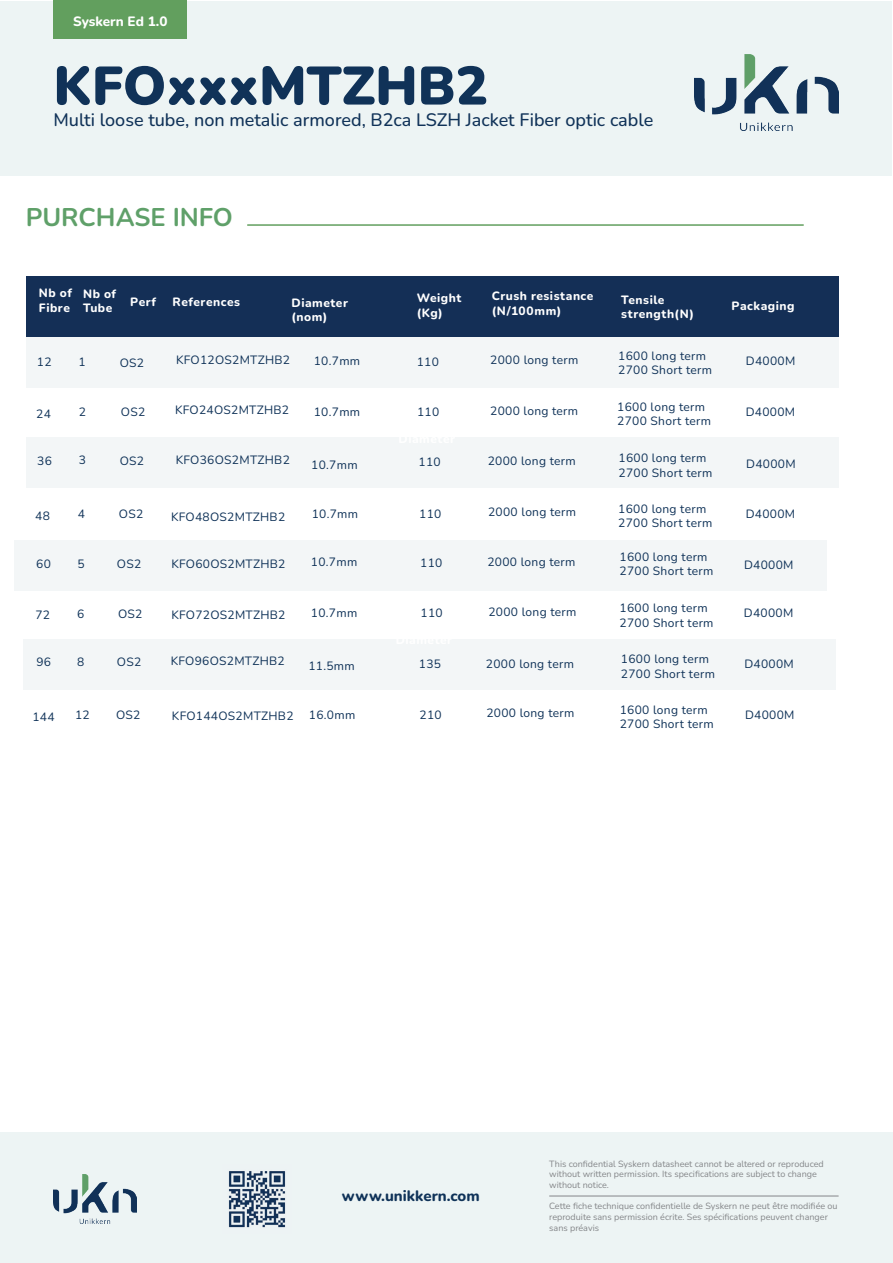
<style>
.page{position:relative;width:893px;height:1263px;background:#fff}
.page>*{position:absolute;margin:0;border:0;box-sizing:border-box;transform-origin:0 0}
.t1{font:900 54px "Nunito";color:#103258}
.t2{font:700 25.5px "Nunito";color:#5fa069}
.t3{font:500 18px "Nunito";color:#103258}
.t4{font:800 15px "Nunito";color:#0f3258}
.t5{font:800 13.5px "Nunito";color:#fff}
.t6{font:12px/14.4px "Nunito";letter-spacing:.025em;color:#0f3258}
.t7{font:800 12px/14.4px "Nunito";letter-spacing:.045em;color:#fff}
.t8{font:9px/10.8px "Nunito";color:#848689}
</style>
<div class="page">
<div style="left:0;top:1px;width:891px;height:175px;background:#edf4f4"></div>
<div style="left:53px;top:0;width:134px;height:39px;background:#629f5e"></div>
<img style="left:694px;top:54px;width:144px;height:76px">
<div style="left:0;top:1132px;width:893px;height:131px;background:#edf4f4"></div>
<img style="left:228px;top:1171px;width:58px;height:57px">
<hr style="left:549px;top:1195px;width:290px;height:1px;background:#848689">
<img style="left:54px;top:1175px;width:83px;height:48px">
<div style="left:14px;top:540px;width:813px;height:50px;background:#f3f6f7"></div>
<div style="left:27px;top:277px;width:812px;height:61px;background:#142f56"></div>
<div style="left:27px;top:337px;width:812px;height:50px;background:#f3f6f7"></div>
<hr style="left:248px;top:224px;width:555px;height:2px;background:#629f5e">
<div style="left:26px;top:438px;width:813px;height:50px;background:#f3f6f7"></div>
<div style="left:23px;top:639px;width:813px;height:50px;background:#f3f6f7"></div>
<p class="t5" style="left:73px;top:12px;width:96px">Syskern Ed 1.0</p>
<h1 class="t1" style="left:53px;top:47px;width:436px">KFOxxxMTZHB2</h1>
<h3 class="t3" style="left:53px;top:107px;width:601px">Multi loose tube, non metalic armored, B2ca LSZH Jacket Fiber optic cable</h3>
<h2 class="t2" style="left:26px;top:199px;width:209px">PURCHASE INFO</h2>
<p class="t7" style="left:39px;top:285px;width:35px">Nb of<br>Fibre</p>
<p class="t7" style="left:83px;top:286px;width:35px">Nb of<br>Tube</p>
<p class="t7" style="left:292px;top:295px;width:58px">Diameter (nom)</p>
<p class="t7" style="left:492px;top:288px;width:103px">Crush resistance (N/100mm)</p>
<p class="t7" style="left:621px;top:292px;width:74px">Tensile strength(N)</p>
<p class="t7" style="left:417px;top:290px;width:46px">Weight (Kg)</p>
<p class="t7" style="left:130px;top:294px;width:27px">Perf</p>
<p class="t7" style="left:173px;top:294px;width:69px">References</p>
<p class="t7" style="left:732px;top:298px;width:64px">Packaging</p>
<p class="t6" style="left:618px;top:348px;width:95px">1600 long term<br>2700 Short term</p>
<p class="t6" style="left:37px;top:355px;width:16px">12</p>
<p class="t6" style="left:78px;top:355px;width:9px">1</p>
<p class="t6" style="left:176px;top:352px;width:116px">KFO12OS2MTZHB2</p>
<p class="t6" style="left:314px;top:353px;width:48px">10.7mm</p>
<p class="t6" style="left:417px;top:354px;width:24px">110</p>
<p class="t6" style="left:746px;top:353px;width:51px">D4000M</p>
<p class="t6" style="left:490px;top:353px;width:89px">2000 long term</p>
<p class="t6" style="left:120px;top:355px;width:26px">OS2</p>
<p class="t6" style="left:617px;top:399px;width:95px">1600 long term<br>2700 Short term</p>
<p class="t6" style="left:618px;top:450px;width:95px">1600 long term<br>2700 Short term</p>
<p class="t6" style="left:175px;top:402px;width:116px">KFO24OS2MTZHB2</p>
<p class="t6" style="left:417px;top:404px;width:24px">110</p>
<p class="t6" style="left:490px;top:404px;width:89px">2000 long term</p>
<p class="t6" style="left:488px;top:453px;width:89px">2000 long term</p>
<p class="t6" style="left:36px;top:406px;width:16px">24</p>
<p class="t6" style="left:746px;top:404px;width:51px">D4000M</p>
<p class="t6" style="left:79px;top:452px;width:9px">3</p>
<p class="t6" style="left:79px;top:404px;width:9px">2</p>
<p class="t6" style="left:314px;top:404px;width:48px">10.7mm</p>
<p class="t6" style="left:121px;top:404px;width:26px">OS2</p>
<p class="t6" style="left:120px;top:453px;width:26px">OS2</p>
<p class="t6" style="left:176px;top:452px;width:116px">KFO36OS2MTZHB2</p>
<p class="t6" style="left:37px;top:453px;width:16px">36</p>
<p class="t6" style="left:746px;top:456px;width:51px">D4000M</p>
<p class="t6" style="left:419px;top:454px;width:24px">110</p>
<p class="t6" style="left:311px;top:457px;width:48px">10.7mm</p>
<p class="t6" style="left:618px;top:501px;width:95px">1600 long term<br>2700 Short term</p>
<p class="t6" style="left:35px;top:508px;width:16px">48</p>
<p class="t6" style="left:78px;top:506px;width:9px">4</p>
<p class="t6" style="left:312px;top:506px;width:48px">10.7mm</p>
<p class="t6" style="left:419px;top:506px;width:24px">110</p>
<p class="t6" style="left:488px;top:504px;width:89px">2000 long term</p>
<p class="t6" style="left:746px;top:506px;width:51px">D4000M</p>
<p class="t6" style="left:119px;top:506px;width:26px">OS2</p>
<p class="t6" style="left:171px;top:509px;width:116px">KFO48OS2MTZHB2</p>
<p class="t6" style="left:171px;top:556px;width:116px">KFO60OS2MTZHB2</p>
<p class="t6" style="left:620px;top:549px;width:95px">1600 long term<br>2700 Short term</p>
<p class="t6" style="left:487px;top:554px;width:89px">2000 long term</p>
<p class="t6" style="left:36px;top:556px;width:16px">60</p>
<p class="t6" style="left:78px;top:556px;width:9px">5</p>
<p class="t6" style="left:311px;top:554px;width:48px">10.7mm</p>
<p class="t6" style="left:420px;top:556px;width:24px">110</p>
<p class="t6" style="left:744px;top:557px;width:51px">D4000M</p>
<p class="t6" style="left:77px;top:606px;width:9px">6</p>
<p class="t6" style="left:311px;top:605px;width:48px">10.7mm</p>
<p class="t6" style="left:117px;top:556px;width:26px">OS2</p>
<p class="t6" style="left:620px;top:600px;width:95px">1600 long term<br>2700 Short term</p>
<p class="t6" style="left:621px;top:651px;width:95px">1600 long term<br>2700 Short term</p>
<p class="t6" style="left:421px;top:605px;width:24px">110</p>
<p class="t6" style="left:488px;top:604px;width:89px">2000 long term</p>
<p class="t6" style="left:35px;top:607px;width:16px">72</p>
<p class="t6" style="left:744px;top:605px;width:51px">D4000M</p>
<p class="t6" style="left:77px;top:654px;width:9px">8</p>
<p class="t6" style="left:118px;top:606px;width:26px">OS2</p>
<p class="t6" style="left:117px;top:654px;width:26px">OS2</p>
<p class="t6" style="left:171px;top:607px;width:116px">KFO72OS2MTZHB2</p>
<p class="t6" style="left:171px;top:653px;width:116px">KFO96OS2MTZHB2</p>
<p class="t6" style="left:36px;top:654px;width:16px">96</p>
<p class="t6" style="left:419px;top:656px;width:24px">135</p>
<p class="t6" style="left:744px;top:656px;width:51px">D4000M</p>
<p class="t6" style="left:486px;top:656px;width:89px">2000 long term</p>
<p class="t6" style="left:308px;top:658px;width:48px">11.5mm</p>
<p class="t6" style="left:620px;top:702px;width:95px">1600 long term<br>2700 Short term</p>
<p class="t6" style="left:32px;top:709px;width:24px">144</p>
<p class="t6" style="left:75px;top:707px;width:16px">12</p>
<p class="t6" style="left:309px;top:707px;width:48px">16.0mm</p>
<p class="t6" style="left:420px;top:707px;width:24px">210</p>
<p class="t6" style="left:486px;top:706px;width:89px">2000 long term</p>
<p class="t6" style="left:745px;top:707px;width:51px">D4000M</p>
<p class="t6" style="left:116px;top:707px;width:26px">OS2</p>
<p class="t6" style="left:172px;top:708px;width:123px">KFO144OS2MTZHB2</p>
<p class="t4" style="left:342px;top:1185px;width:139px">www.unikkern.com</p>
<p class="t8" style="left:549px;top:1158px;width:276px">This confidential Syskern datasheet cannot be altered or reproduced without written permission. Its specifications are subject to change without notice.</p>
<p class="t8" style="left:549px;top:1200px;width:290px">Cette fiche technique confidentielle de Syskern ne peut être modifiée ou reproduite sans permission écrite. Ses spécifications peuvent changer sans préavis</p>
</div>
